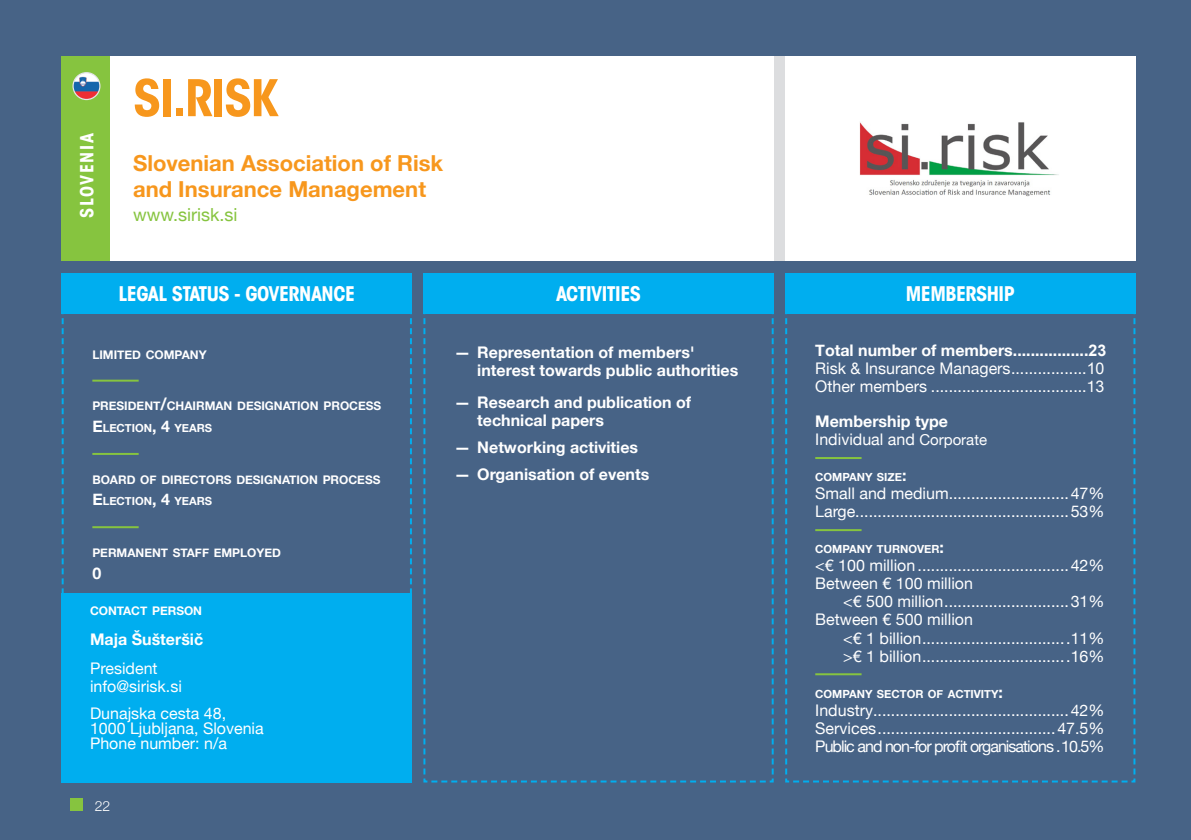
<style>
.page{position:relative;width:1191px;height:840px;background:#fff}
.page>*{position:absolute;margin:0;border:0;box-sizing:border-box;transform-origin:0 0}
.t1{font:700 condensed 50px "ITC Avant Garde Std";letter-spacing:-.025em;color:#f7971d}
.t2{font:700 22px/26.4px "Helvetica Neue";color:#f7971d}
.t3{font:700 condensed 20px "ITC Avant Garde Std";letter-spacing:-.025em;color:#fff}
.t4{font:18px "Helvetica Neue";color:#86c43f}
.t5{font:700 condensed 18px "ITC Avant Garde Std";letter-spacing:.095em;color:#fff}
.t6{font:16px/18px "Helvetica Neue";color:#fff}
.t7{font:700 16px/18px "Helvetica Neue";color:#fff}
.t8{font:700 16px "Helvetica Neue";color:#fff}
.t9{font:300 14px "Helvetica Neue";color:#fff}
.t10{font:700 11.8px "Helvetica Neue";color:#fff}
.t11{font:700 11.2px "Helvetica Neue";color:#fff}
.s1{font-size:17px}
.s2{font-size:16px}
.s3{font-weight:700}
.s4{font-family:"Arial";font-weight:700}
.s5{font-family:"Arial"}
.s6{font-weight:400}
.s7{font-weight:400;font-size:15px}
</style>
<div class="page">
<div style="left:0;top:0;width:1191px;height:839px;background:#476386"></div>
<svg style="left:61px;top:309px;width:351px;height:474px"></svg>
<svg style="left:423px;top:309px;width:351px;height:474px"></svg>
<svg style="left:785px;top:309px;width:351px;height:474px"></svg>
<div style="left:62px;top:56px;width:49px;height:205px;background:#86c43f"></div>
<div style="left:62px;top:273px;width:350px;height:40px;background:#00aeef"></div>
<div style="left:423px;top:273px;width:350px;height:40px;background:#00aeef"></div>
<div style="left:785px;top:273px;width:350px;height:40px;background:#00aeef"></div>
<div style="left:773px;top:56px;width:13px;height:205px;background:#dcdddf"></div>
<div style="left:70px;top:797px;width:13px;height:13px;background:#86c43f"></div>
<hr style="left:92px;top:379px;width:47px;height:2px;background:#86c43f">
<hr style="left:92px;top:452px;width:47px;height:2px;background:#86c43f">
<hr style="left:92px;top:526px;width:47px;height:2px;background:#86c43f">
<hr style="left:815px;top:457px;width:46px;height:2px;background:#86c43f">
<hr style="left:815px;top:529px;width:46px;height:2px;background:#86c43f">
<hr style="left:815px;top:673px;width:46px;height:2px;background:#86c43f">
<div style="left:785px;top:56px;width:350px;height:205px;background:#fff"></div>
<div style="left:110px;top:56px;width:663px;height:205px;background:#fff"></div>
<img style="left:859px;top:122px;width:200px;height:74px">
<div style="left:62px;top:592px;width:350px;height:190px;background:#00aeef"></div>
<img style="left:73px;top:73px;width:27px;height:26px;border-radius:13px">
<div style="left:72px;top:72px;width:28px;height:28px;border:1px solid #e6e7e9;border-radius:50%"></div>
<p class="t5" style="left:75px;top:218px;width:86px;rotate:-90deg">SLOVENIA</p>
<h1 class="t1" style="left:133px;top:66px;width:147px">SI.RISK</h1>
<h2 class="t2" style="left:133px;top:150px;width:311px">Slovenian Association of Risk and Insurance Management</h2>
<p class="t4" style="left:133px;top:202px;width:106px">www.sirisk.si</p>
<p class="t3" style="left:119px;top:281px;width:238px">LEGAL STATUS - GOVERNANCE</p>
<p class="t3" style="left:556px;top:281px;width:86px">ACTIVITIES</p>
<p class="t3" style="left:906px;top:281px;width:110px">MEMBERSHIP</p>
<p class="t10" style="left:92px;top:345px;width:116px">LIMITED COMPANY</p>
<p class="t10" style="left:92px;top:396px;width:290px">PRESIDENT<span class="s1">/</span>CHAIRMAN DESIGNATION PROCESS</p>
<p class="t11" style="left:92px;top:419px;width:121px"><span class="s2">E</span>LECTION<span class="s2">, 4</span> YEARS</p>
<p class="t10" style="left:92px;top:470px;width:289px">BOARD OF DIRECTORS DESIGNATION PROCESS</p>
<p class="t11" style="left:92px;top:492px;width:121px"><span class="s2">E</span>LECTION<span class="s2">, 4</span> YEARS</p>
<p class="t10" style="left:92px;top:543px;width:190px">PERMANENT STAFF EMPLOYED</p>
<p class="t8" style="left:92px;top:560px;width:10px">0</p>
<p class="t10" style="left:90px;top:601px;width:114px">CONTACT PERSON</p>
<p class="t7" style="left:90px;top:630px;width:115px">Maja Šušteršič</p>
<p class="t6" style="left:90px;top:660px;width:93px">President info@sirisk.si</p>
<p class="t6" style="left:90px;top:706px;width:175px;line-height:15.2px">Dunajska cesta 48,<br>1000 Ljubljana, Slovenia<br>Phone number: n/a</p>
<p class="t9" style="left:95px;top:794px;width:17px">22</p>
<p class="t7" style="left:477px;top:344px;width:262px;text-indent:-23px">— Representation of members' interest towards public authorities</p>
<p class="t7" style="left:477px;top:393px;width:215px;text-indent:-23px">— Research and publication of technical papers</p>
<p class="t7" style="left:454px;top:438px;width:185px">— Networking activities</p>
<p class="t7" style="left:454px;top:466px;width:196px">— Organisation of events</p>
<p class="t6" style="left:815px;top:342px;width:292px;text-align:justify"><span class="s3">Total number of members.................</span><span class="s4">23<br></span>Risk &amp; Insurance Managers .................<span class="s5">10<br></span>Other members ...................................1<span class="s5">3</span></p>
<p class="t7" style="left:815px;top:413px;width:173px">Membership type<br><span class="s6">Individual and</span> <span class="s7">Corporate</span></p>
<p class="t11" style="left:815px;top:468px;width:93px">COMPANY SIZE<span class="s2">:</span></p>
<p class="t6" style="left:815px;top:485px;width:291px">Small and medium...........................47%<br>Large................................................53%</p>
<p class="t11" style="left:815px;top:540px;width:130px">COMPANY TURNOVER<span class="s2">:</span></p>
<p class="t6" style="left:815px;top:557px;width:291px">&lt;€ 100 million ..................................42%<br>Between € 100 million</p>
<p class="t6" style="left:815px;top:593px;width:291px;text-indent:28px">&lt;€ 500 million............................31%<br>Between € 500 million</p>
<p class="t6" style="left:843px;top:629px;width:263px">&lt;€ 1 billion.................................11% &gt;€ 1 billion.................................16%</p>
<p class="t11" style="left:815px;top:684px;width:189px">COMPANY SECTOR OF ACTIVITY<span class="s2">:</span></p>
<p class="t6" style="left:815px;top:701px;width:291px;text-align:justify">Industry............................................42% Services........................................47.5% Public and non-for profit organisations .10.5%</p>
</div>
